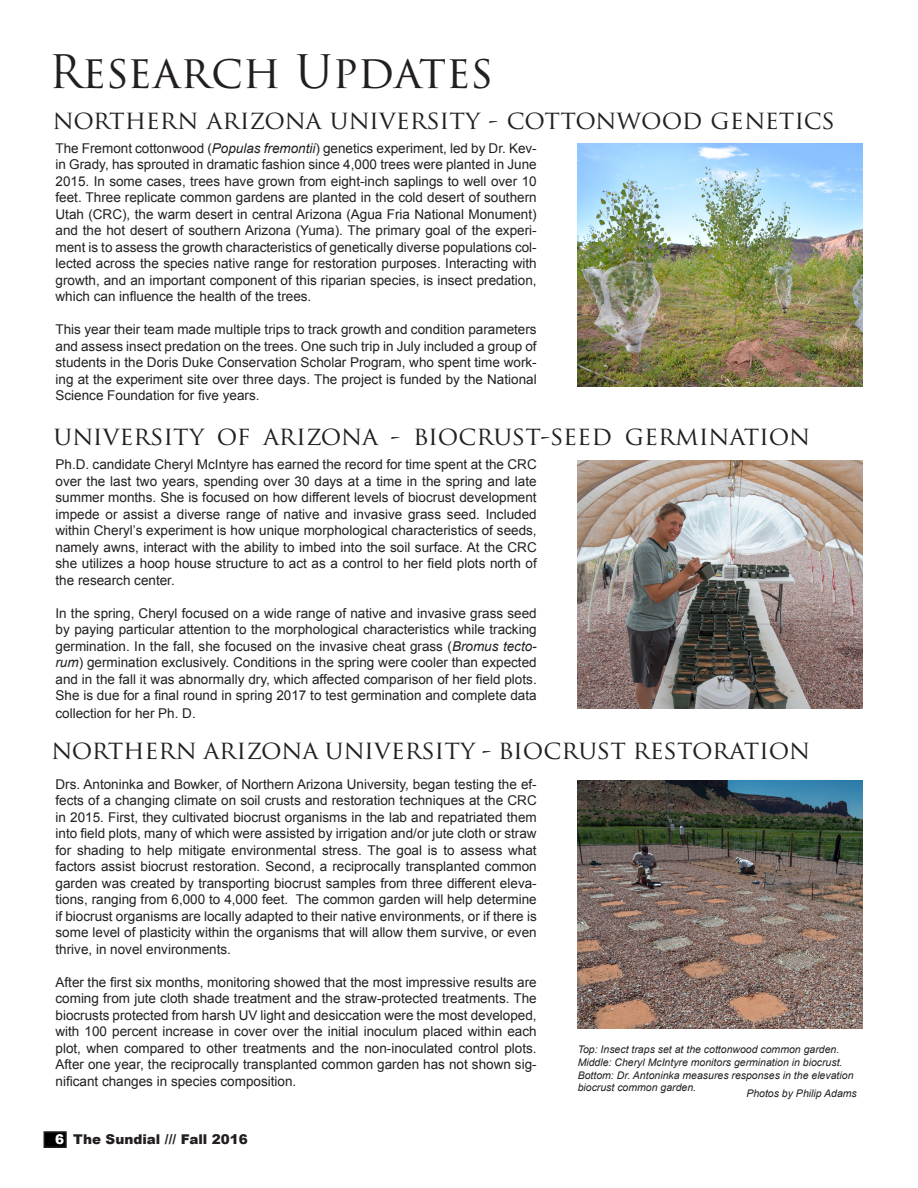
<style>
.page{position:relative;width:918px;height:1188px;background:#fff}
.page>*{position:absolute;margin:0;border:0;box-sizing:border-box;transform-origin:0 0}
.t1{font:45px "Trajan Pro 3";letter-spacing:-.01em;color:#231f20}
.t2{font:25.5px "Trajan Pro";color:#231f20}
.t3{font:13.5px/16.5px "Arial";color:#231f20;text-align:justify}
.t4{font:900 13.5px "Arial";color:#231f20}
.t5{font:italic 10.5px/12.6px "Arial";color:#231f20}
.s1{font-style:italic}
.s2{color:#fff}
</style>
<div class="page">
<div style="left:44px;top:1132px;width:22px;height:15px;background:#000"></div>
<div style="left:44px;top:1131px;width:23px;height:17px;border:2px solid #231f20"></div>
<img style="left:578px;top:143px;width:284px;height:244px">
<img style="left:578px;top:461px;width:284px;height:248px">
<img style="left:578px;top:780px;width:284px;height:248px">
<p class="t1" style="left:49px;top:40px;width:446px">Research Updates</p>
<p class="t2" style="left:52px;top:103px;width:784px">NORTHERN ARIZONA UNIVERSITY - COTTONWOOD GENETICS</p>
<p class="t3" style="left:56px;top:140px;width:483px">The Fremont cottonwood (<span class="s1">Populas fremontii</span>) genetics experiment, led by Dr. Kev&shy;in Grady, has sprouted in dramatic fashion since 4,000 trees were planted in June 2015. In some cases, trees have grown from eight-inch saplings to well over 10 feet. Three replicate common gardens are planted in the cold desert of southern Utah (CRC), the warm desert in central Arizona (Agua Fria National Monument) and the hot desert of southern Arizona (Yuma). The primary goal of the experi&shy;ment is to assess the growth characteristics of genetically diverse populations col&shy;lected across the species native range for restoration purposes. Interacting with growth, and an important component of this riparian species, is insect predation, which can influence the health of the trees.</p>
<p class="t3" style="left:56px;top:322px;width:483px">This year their team made multiple trips to track growth and condition parameters and assess insect predation on the trees. One such trip in July included a group of students in the Doris Duke Conservation Scholar Program, who spent time work&shy;ing at the experiment site over three days. The project is funded by the National Science Foundation for five years.</p>
<p class="t2" style="left:54px;top:420px;width:758px">UNIVERSITY OF ARIZONA - BIOCRUST-SEED GERMINATION</p>
<p class="t3" style="left:56px;top:457px;width:483px">Ph.D. candidate Cheryl McIntyre has earned the record for time spent at the CRC over the last two years, spending over 30 days at a time in the spring and late summer months. She is focused on how different levels of biocrust development impede or assist a diverse range of native and invasive grass seed. Included within Cheryl’s experiment is how unique morphological characteristics of seeds, namely awns, interact with the ability to imbed into the soil surface. At the CRC she utilizes a hoop house structure to act as a control to her field plots north of the research center.</p>
<p class="t3" style="left:56px;top:605px;width:483px">In the spring, Cheryl focused on a wide range of native and invasive grass seed by paying particular attention to the morphological characteristics while tracking germination. In the fall, she focused on the invasive cheat grass (<span class="s1">Bromus tecto&shy;rum</span>) germination exclusively. Conditions in the spring were cooler than expected and in the fall it was abnormally dry, which affected comparison of her field plots.<br>She is due for a final round in spring 2017 to test germination and complete data</p>
<p class="t3" style="left:56px;top:706px;width:142px">collection for her Ph. D.</p>
<p class="t2" style="left:51px;top:733px;width:760px">NORTHERN ARIZONA UNIVERSITY - BIOCRUST RESTORATION</p>
<p class="t3" style="left:56px;top:776px;width:483px">Drs. Antoninka and Bowker, of Northern Arizona University, began testing the ef&shy;fects of a changing climate on soil crusts and restoration techniques at the CRC in 2015. First, they cultivated biocrust organisms in the lab and repatriated them into field plots, many of which were assisted by irrigation and/or jute cloth or straw for shading to help mitigate environmental stress. The goal is to assess what factors assist biocrust restoration. Second, a reciprocally transplanted common garden was created by transporting biocrust samples from three different eleva&shy;tions, ranging from 6,000 to 4,000 feet. The common garden will help determine if biocrust organisms are locally adapted to their native environments, or if there is some level of plasticity within the organisms that will allow them survive, or even thrive, in novel environments.</p>
<p class="t3" style="left:56px;top:974px;width:483px">After the first six months, monitoring showed that the most impressive results are coming from jute cloth shade treatment and the straw-protected treatments. The biocrusts protected from harsh UV light and desiccation were the most developed, with 100 percent increase in cover over the initial inoculum placed within each plot, when compared to other treatments and the non-inoculated control plots.<br>After one year, the reciprocally transplanted common garden has not shown sig&shy;nificant changes in species composition.</p>
<p class="t4" style="left:55px;top:1129px;width:194px"><span class="s2">6</span> The Sundial /// Fall 2016</p>
<p class="t5" style="left:578px;top:1044px;width:263px">Top: Insect traps set at the cottonwood common garden.</p>
<p class="t5" style="left:578px;top:1056px;width:266px">Middle: Cheryl McIntyre monitors germination in biocrust.</p>
<p class="t5" style="left:578px;top:1069px;width:277px">Bottom: Dr. Antoninka measures responses in the elevation biocrust common garden.</p>
<p class="t5" style="left:746px;top:1087px;width:112px">Photos by Philip Adams</p>
</div>
